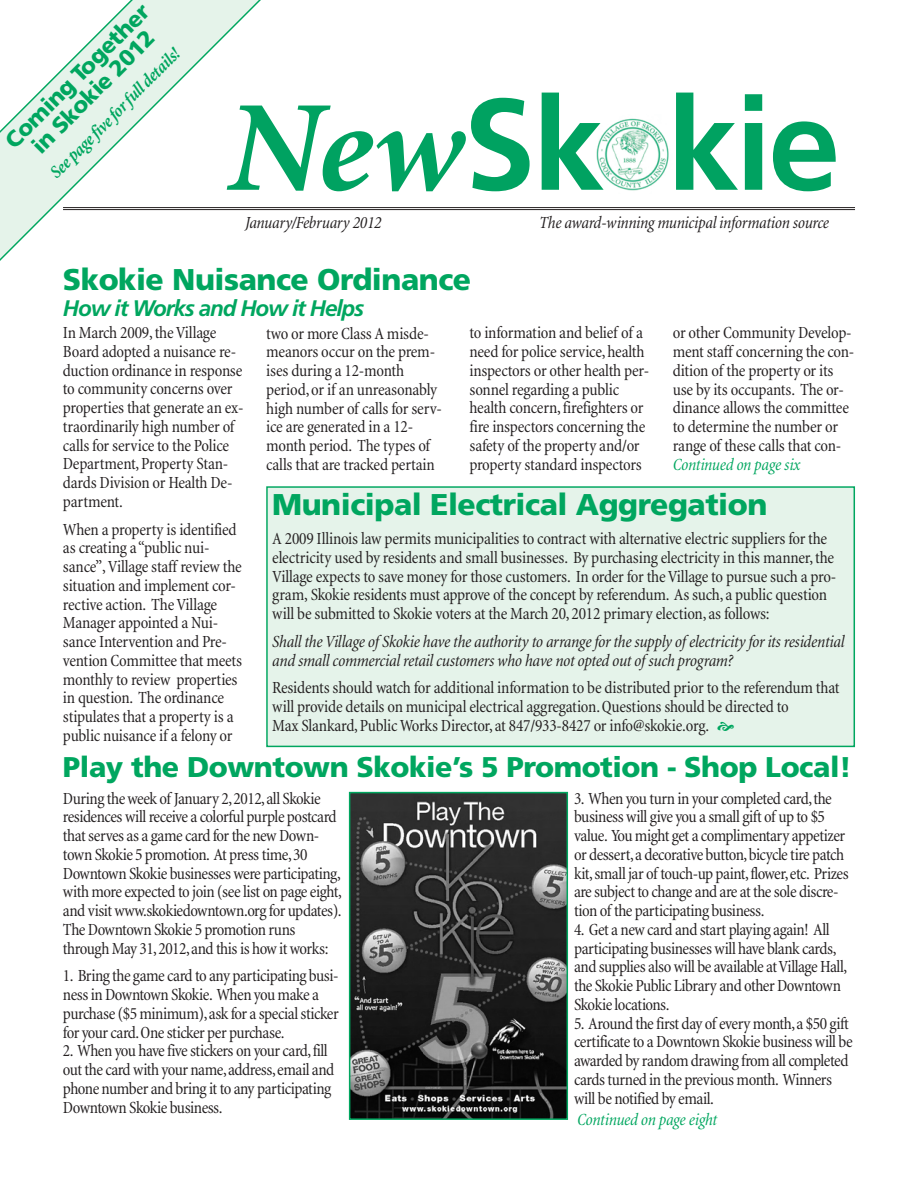
<style>
.page{position:relative;width:918px;height:1188px;background:#fff}
.page>*{position:absolute;margin:0;border:0;box-sizing:border-box;transform-origin:0 0}
.t1{font:700 129.6px "Frutiger";color:#00a261}
.t2{font:900 30px "Frutiger";letter-spacing:-.015em;color:#00a65f}
.t3{font:900 28.5px "Frutiger";letter-spacing:-.015em;color:#00a65f}
.t4{font:900 22.5px/22.5px "Frutiger";color:#00a65f;text-align:center}
.t5{font:italic 700 22.5px "Frutiger";letter-spacing:-.05em;color:#00a65f}
.t6{font:italic 700 condensed 18px "Minion";color:#00a65f}
.t7{font:condensed 17.25px/18.8px "Minion";letter-spacing:-.02em;color:#231f20}
.t8{font:italic condensed 17.25px/18.8px "Minion";letter-spacing:-.02em;color:#231f20}
.t9{font:italic condensed 17.25px "Minion";letter-spacing:-.02em;color:#00a65f}
.s1{font-family:"Minion";font-style:italic}
</style>
<div class="page">
<hr style="left:63px;top:207px;width:792px;height:1px;background:#231f20">
<hr style="left:63px;top:209px;width:792px;height:1px;background:#231f20">
<img style="left:596px;top:118px;width:73px;height:73px">
<div style="left:268px;top:488px;width:586px;height:258px;background:#e5f3ea"></div>
<div style="left:266px;top:486px;width:589px;height:261px;border:2px solid #00a65f"></div>
<svg style="left:0;top:0;width:293px;height:261px"></svg>
<img style="left:352px;top:795px;width:213px;height:322px">
<div style="left:349px;top:792px;width:219px;height:328px;border:2px solid #00a65f"></div>
<h3 class="t4" style="left:2px;top:137px;width:195px;rotate:-45deg">Coming Together in Skokie 2012</h3>
<p class="t6" style="left:48px;top:170px;width:177px;rotate:-45deg">See page five for full details!</p>
<h1 class="t1" style="left:227px;top:93px;width:615px"><span class="s1">New</span>Sk kie</h1>
<p class="t8" style="left:245px;top:215px;width:138px">January/February 2012</p>
<p class="t8" style="left:539px;top:215px;width:291px">The award-winning municipal information source</p>
<h2 class="t2" style="left:63px;top:268px;width:410px">Skokie Nuisance Ordinance</h2>
<h3 class="t5" style="left:63px;top:299px;width:303px">How it Works and How it Helps</h3>
<p class="t7" style="left:63px;top:325px;width:182px">In March 2009, the Village<br>Board adopted a nuisance re&shy;duction ordinance in response to community concerns over properties that generate an ex&shy;traordinarily high number of calls for service to the Police<br>Department, Property Stan&shy;dards Division or Health De&shy;partment.</p>
<p class="t7" style="left:63px;top:521px;width:181px">When a property is identified as creating a “public nui&shy;sance”, Village staff review the situation and implement cor&shy;rective action. The Village<br>Manager appointed a Nui&shy;sance Intervention and Pre&shy;vention Committee that meets monthly to review properties in question. The ordinance stipulates that a property is a public nuisance if a felony or</p>
<p class="t7" style="left:469px;top:325px;width:181px">to information and belief of a need for police service, health inspectors or other health per&shy;sonnel regarding a public health concern, firefighters or fire inspectors concerning the safety of the property and/or property standard inspectors</p>
<p class="t7" style="left:673px;top:325px;width:183px">or other Community Develop&shy;ment staff concerning the con&shy;dition of the property or its use by its occupants. The or&shy;dinance allows the committee to determine the number or range of these calls that con-</p>
<p class="t7" style="left:266px;top:325px;width:177px">two or more Class A misde&shy;meanors occur on the prem&shy;ises during a 12-month period, or if an unreasonably high number of calls for serv&shy;ice are generated in a 12- month period. The types of calls that are tracked pertain</p>
<p class="t9" style="left:673px;top:458px;width:129px">Continued on page six</p>
<h2 class="t2" style="left:272px;top:492px;width:497px">Municipal Electrical Aggregation</h2>
<p class="t7" style="left:272px;top:531px;width:566px">A 2009 Illinois law permits municipalities to contract with alternative electric suppliers for the electricity used by residents and small businesses. By purchasing electricity in this manner, the Village expects to save money for those customers. In order for the Village to pursue such a pro&shy;gram, Skokie residents must approve of the concept by referendum. As such, a public question will be submitted to Skokie voters at the March 20, 2012 primary election, as follows:</p>
<p class="t8" style="left:272px;top:633px;width:574px">Shall the Village of Skokie have the authority to arrange for the supply of electricity for its residential and small commercial retail customers who have not opted out of such program?</p>
<p class="t7" style="left:272px;top:680px;width:569px">Residents should watch for additional information to be distributed prior to the referendum that will provide details on municipal electrical aggregation. Questions should be directed to<br>Max Slankard, Public Works Director, at 847/933-8427 or info@skokie.org.</p>
<h3 class="t3" style="left:63px;top:756px;width:790px">Play the Downtown Skokie’s 5 Promotion - Shop Local!</h3>
<p class="t7" style="left:574px;top:790px;width:276px">3. When you turn in your completed card, the business will give you a small gift of up to $5 value. You might get a complimentary appetizer or dessert, a decorative button, bicycle tire patch kit, small jar of touch-up paint, flower, etc. Prizes are subject to change and are at the sole discre&shy;tion of the participating business.</p>
<p class="t7" style="left:574px;top:922px;width:275px">4. Get a new card and start playing again! All participating businesses will have blank cards, and supplies also will be available at Village Hall, the Skokie Public Library and other Downtown Skokie locations.</p>
<p class="t7" style="left:574px;top:1015px;width:280px">5. Around the first day of every month, a $50 gift certificate to a Downtown Skokie business will be awarded by random drawing from all completed cards turned in the previous month. Winners will be notified by email.</p>
<p class="t9" style="left:577px;top:1113px;width:141px">Continued on page eight</p>
<p class="t7" style="left:63px;top:790px;width:280px">During the week of January 2, 2012, all Skokie residences will receive a colorful purple postcard that serves as a game card for the new Down&shy;town Skokie 5 promotion. At press time, 30<br>Downtown Skokie businesses were participating, with more expected to join (see list on page eight, and visit www.skokiedowntown.org for updates).<br>The Downtown Skokie 5 promotion runs through May 31, 2012, and this is how it works:</p>
<p class="t7" style="left:63px;top:968px;width:277px">1. Bring the game card to any participating busi&shy;ness in Downtown Skokie. When you make a purchase ($5 minimum), ask for a special sticker for your card. One sticker per purchase.</p>
<p class="t7" style="left:63px;top:1043px;width:273px">2. When you have five stickers on your card, fill out the card with your name, address, email and phone number and bring it to any participating Downtown Skokie business.</p>
</div>
